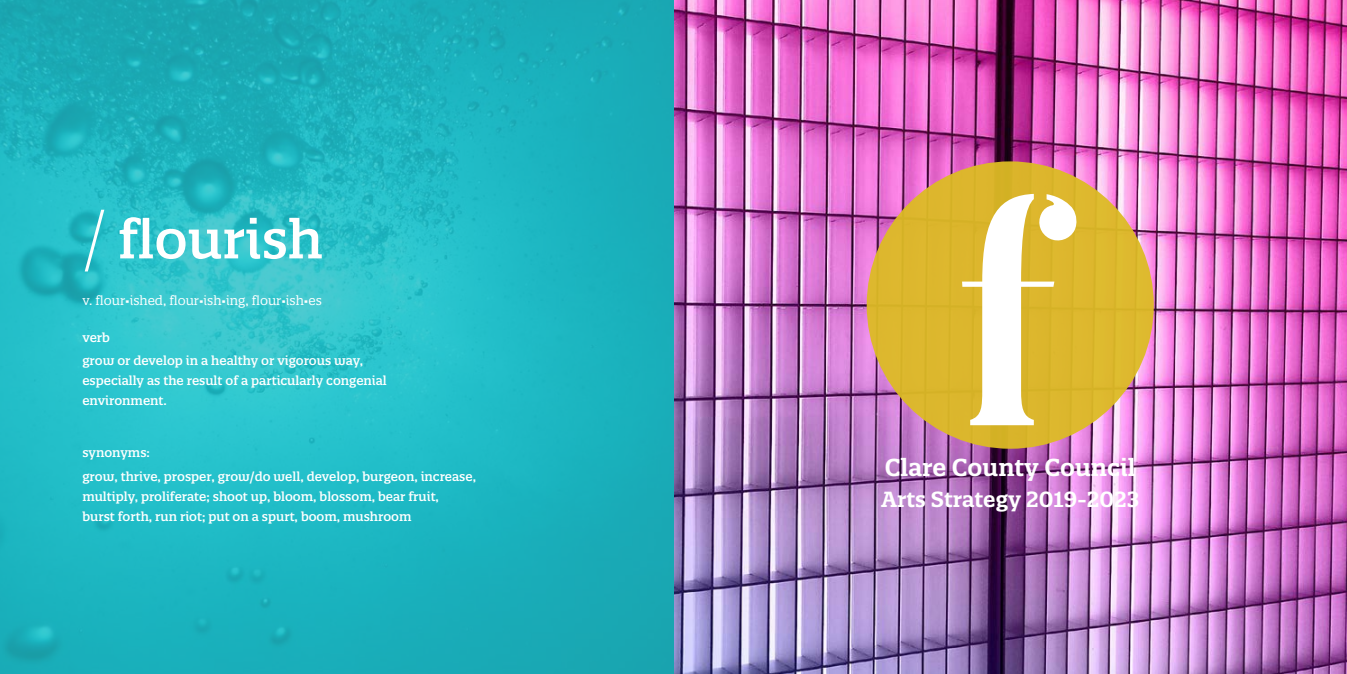
<style>
.page{position:relative;width:1347px;height:674px;background:#fff}
.page>*{position:absolute;margin:0;border:0;box-sizing:border-box;transform-origin:0 0}
.t1{font:700 310.62px "Butler Stencil";color:#fff}
.t2{font:500 53.12px "Quatro Slab";color:#fff}
.t3{font:600 23.75px "Quatro Slab";color:#fff}
.t4{font:600 21.25px "Quatro Slab";color:#fff}
.t5{font:12.75px "Quatro Slab";color:#fff}
.t6{font:500 12.5px/23.5px "Quatro Slab";color:#fff}
.s1{font-family:"Quatro";font-weight:300;font-size:63.75px}
</style>
<div class="page">
<img style="left:673px;top:0;width:673px;height:673px">
<hr style="left:1346px;top:0;width:1px;height:673px;background:#ddbb25">
<svg style="left:0;top:0;width:673px;height:673px;fill:#1cb5c0"></svg>
<div style="left:866px;top:161px;width:287px;height:287px;background:#dcb62d;border-radius:50%"></div>
<h2 class="t2" style="left:82px;top:206px;width:242px"><span class="s1">/</span> flourish</h2>
<p class="t5" style="left:82px;top:292px;width:241px">v. flour·ished, flour·ish·ing, flour·ish·es</p>
<p class="t6" style="left:82px;top:325px;width:282px">verb<br>grow or develop in a healthy or vigorous way,</p>
<p class="t6" style="left:82px;top:370px;width:306px;line-height:20px">especially as the result of a particularly congenial environment.</p>
<p class="t6" style="left:82px;top:440px;width:395px">synonyms:<br>grow, thrive, prosper, grow/do well, develop, burgeon, increase,</p>
<p class="t6" style="left:82px;top:486px;width:358px;line-height:20px">multiply, proliferate; shoot up, bloom, blossom, bear fruit, burst forth, run riot; put on a spurt, boom, mushroom</p>
<h1 class="t1" style="left:958px;top:118px;width:105px">f</h1>
<h3 class="t3" style="left:885px;top:452px;width:252px">Clare County Council</h3>
<h3 class="t4" style="left:881px;top:485px;width:260px">Arts Strategy 2019-2023</h3>
</div>
